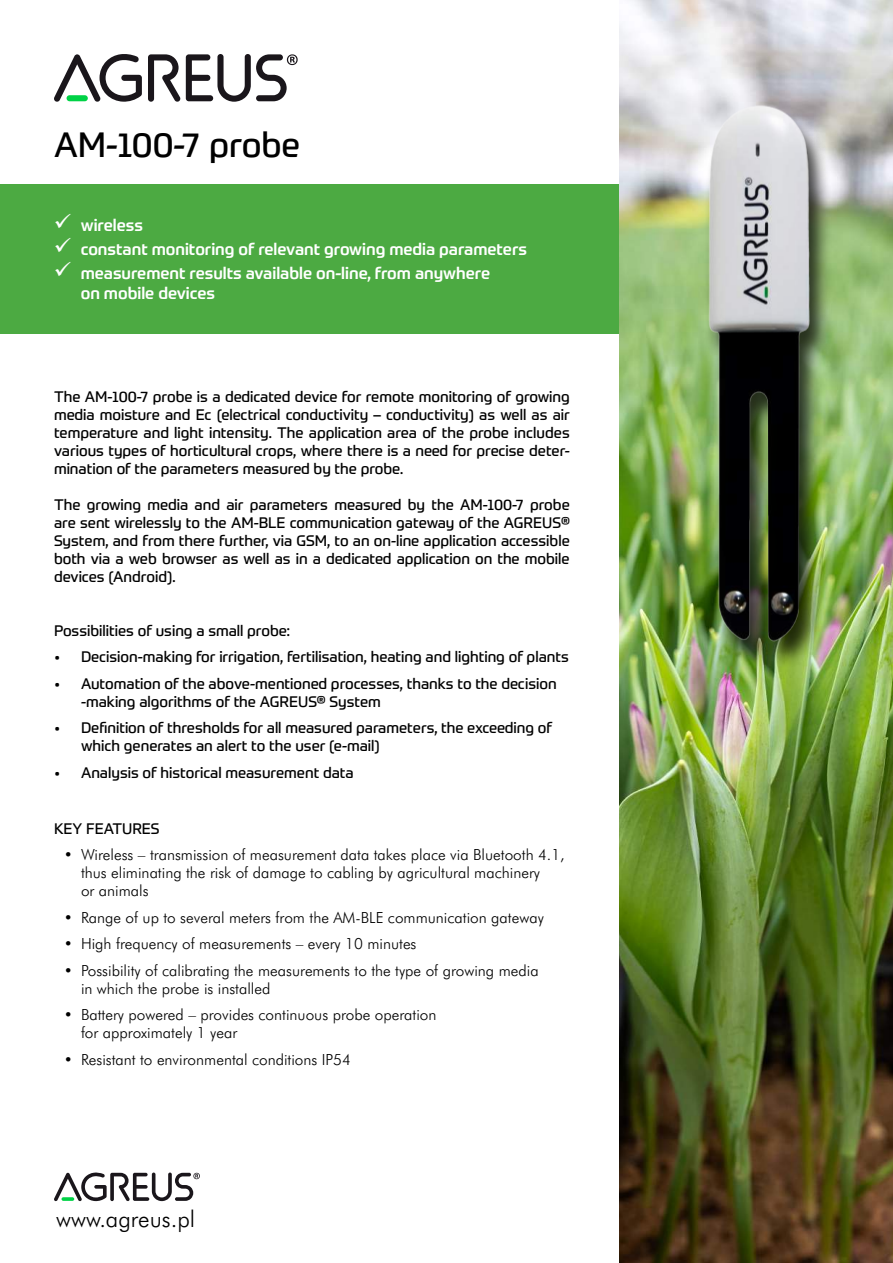
<style>
.page{position:relative;width:893px;height:1263px;background:#fff}
.page>*{position:absolute;margin:0;border:0;box-sizing:border-box;transform-origin:0 0}
.t1{font:34.5px "Prometo";color:#000}
.t2{font:22.5px "Futura Lt PL";color:#000}
.t3{font:500 16.5px/24px "Prometo";color:#fff}
.t4{font:15px/18px "Prometo";color:#000;text-align:justify}
.t5{font:15px/18px "Futura Lt PL";color:#000}
</style>
<div class="page">
<div style="left:0;top:184px;width:621px;height:150px;background:#4caa42"></div>
<svg style="left:54px;top:54px;width:244px;height:48px"></svg>
<img style="left:619px;top:0;width:274px;height:1263px">
<svg style="left:54px;top:1172px;width:146px;height:29px"></svg>
<img style="left:657px;top:79px;width:213px;height:587px">
<h1 class="t1" style="left:54px;top:131px;width:248px">AM-100-7 probe</h1>
<p class="t3" style="left:81px;top:214px;width:448px">wireless<br>constant monitoring of relevant growing media parameters measurement results available on-line, from anywhere</p>
<p class="t3" style="left:81px;top:282px;width:136px">on mobile devices</p>
<p class="t4" style="left:54px;top:388px;width:517px">The AM-100-7 probe is a dedicated device for remote monitoring of growing media moisture and Ec (electrical conductivity – conductivity) as well as air temperature and light intensity. The application area of the probe includes various types of horticultural crops, where there is a need for precise deter&shy;mination of the parameters measured by the probe.</p>
<p class="t4" style="left:54px;top:496px;width:517px">The growing media and air parameters measured by the AM-100-7 probe are sent wirelessly to the AM-BLE communication gateway of the AGREUS® System, and from there further, via GSM, to an on-line application accessible both via a web browser as well as in a dedicated application on the mobile devices (Android).</p>
<p class="t4" style="left:54px;top:622px;width:238px">Possibilities of using a small probe:</p>
<p class="t4" style="left:54px;top:648px;width:516px">• Decision-making for irrigation, fertilisation, heating and lighting of plants</p>
<p class="t4" style="left:81px;top:674px;width:477px;text-indent:-27px">• Automation of the above-mentioned processes, thanks to the decision -making algorithms of the AGREUS® System</p>
<p class="t4" style="left:81px;top:719px;width:473px;text-indent:-27px">• Definition of thresholds for all measured parameters, the exceeding of which generates an alert to the user (e-mail)</p>
<p class="t4" style="left:54px;top:763px;width:301px">• Analysis of historical measurement data</p>
<p class="t4" style="left:54px;top:820px;width:107px">KEY FEATURES</p>
<p class="t5" style="left:81px;top:847px;width:485px;text-indent:-17px">• Wireless – transmission of measurement data takes place via Bluetooth 4.1, thus eliminating the risk of damage to cabling by agricultural machinery<br>or animals</p>
<p class="t5" style="left:64px;top:909px;width:481px">• Range of up to several meters from the AM-BLE communication gateway</p>
<p class="t5" style="left:64px;top:936px;width:354px">• High frequency of measurements – every 10 minutes</p>
<p class="t5" style="left:81px;top:962px;width:459px;text-indent:-17px">• Possibility of calibrating the measurements to the type of growing media in which the probe is installed</p>
<p class="t5" style="left:81px;top:1007px;width:357px;text-indent:-17px">• Battery powered – provides continuous probe operation for approximately 1 year</p>
<p class="t5" style="left:64px;top:1051px;width:288px">• Resistant to environmental conditions IP54</p>
<h2 class="t2" style="left:56px;top:1209px;width:141px">www.agreus.pl</h2>
</div>
